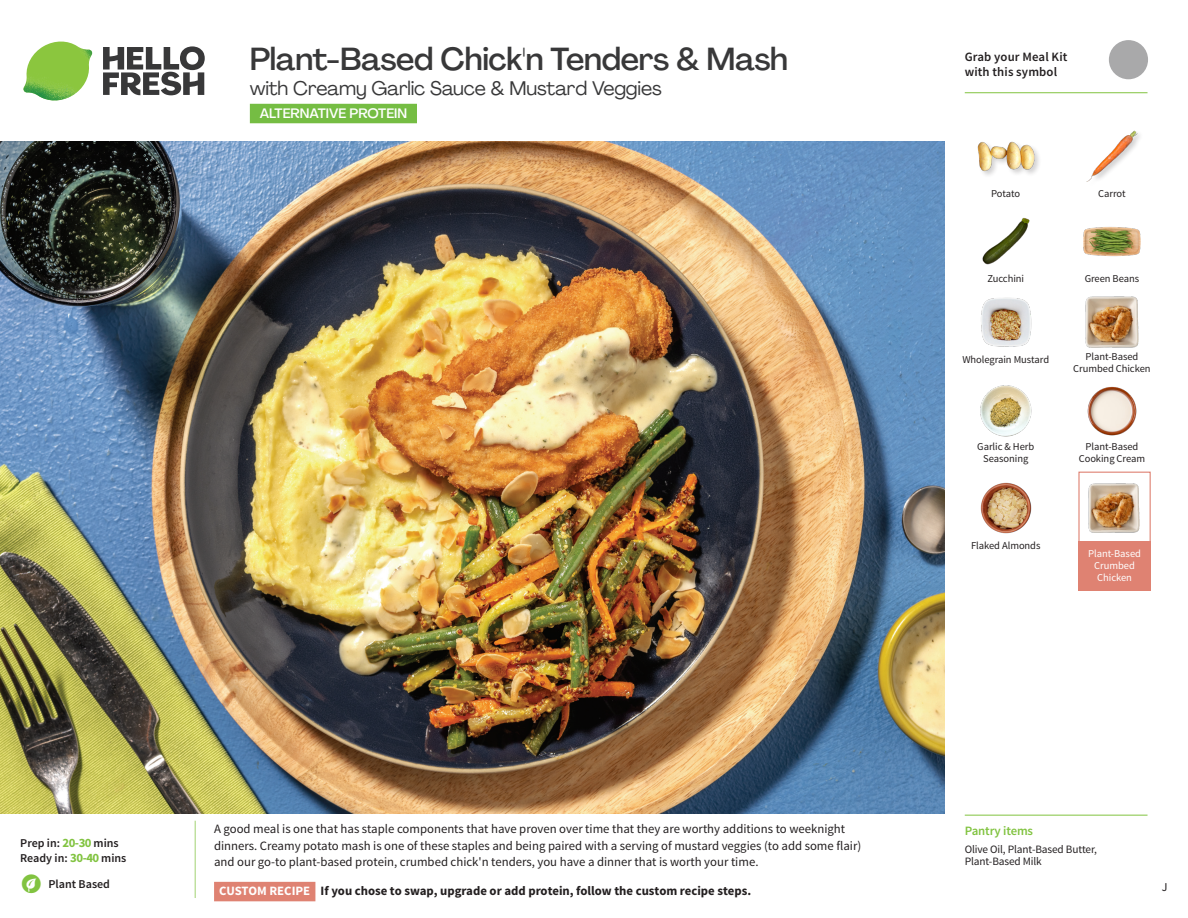
<style>
.page{position:relative;width:1188px;height:918px;background:#fff}
.page>*{position:absolute;margin:0;border:0;box-sizing:border-box;transform-origin:0 0}
._15_Titel_UK{font:500 31.5px "Agrandir";letter-spacing:-.015em;color:#383839}
._15_Titel_UK-2{font:19.5px "Agrandir";letter-spacing:-.01em;color:#383839}
.t1{font:500 13.5px "Agrandir";color:#fff}
.Step_6_Text_AU{font:12.75px/16.5px "Source Sans Pro";color:#231f20}
.Step_6_Text_AU-2{font:700 12.75px "Source Sans Pro";color:#231f20}
.t2{font:600 12.75px/15px "Source Sans Pro";letter-spacing:.01em;color:#231f20}
._04_Headers_Front{font:600 12.75px "Source Sans Pro";letter-spacing:-.01em;color:#81c340}
._04_Intro{font:600 12px "Source Sans Pro";color:#231f20}
.t3{font:12px "Source Sans Pro";color:#231f20}
._05_Pantry{font:11.25px/12px "Source Sans Pro";letter-spacing:-.01em;color:#231f20}
._18_FRONT_ingredient{font:10.5px/12px "Source Sans Pro";letter-spacing:-.005em;color:#231f20;text-align:center}
._18_FRONT_ingredient-2{font:10.5px/12px "Source Sans Pro";letter-spacing:-.005em;color:#fff;text-align:center}
.s1{font-weight:700;font-size:12.75px;color:#81c340}
.s2{color:#fff}
</style>
<div class="page">
<svg style="left:103px;top:46px;width:102px;height:49px"></svg>
<img style="left:23px;top:42px;width:69px;height:59px">
<svg style="left:194px;top:820px;width:122px;height:82px"></svg>
<img style="left:0;top:142px;width:945px;height:672px">
<div style="left:1078px;top:472px;width:73px;height:72px;border:1px solid #df8272"></div>
<div style="left:1078px;top:541px;width:73px;height:50px;background:#df8272"></div>
<img style="left:1089px;top:483px;width:51px;height:50px">
<div style="left:250px;top:104px;width:167px;height:19px;background:#75bd43"></div>
<img style="left:1086px;top:296px;width:52px;height:52px">
<img style="left:1087px;top:386px;width:50px;height:50px">
<img style="left:980px;top:385px;width:52px;height:52px">
<img style="left:980px;top:482px;width:52px;height:52px">
<img style="left:981px;top:297px;width:51px;height:50px">
<img style="left:982px;top:218px;width:48px;height:47px">
<img style="left:1083px;top:227px;width:58px;height:30px">
<div style="left:977px;top:141px;width:65px;height:37px;background:#231f20;opacity:.2"></div>
<img style="left:977px;top:141px;width:57px;height:37px">
<img style="left:1086px;top:130px;width:54px;height:52px">
<hr style="left:965px;top:815px;width:183px;height:1px;background:#81c340">
<svg style="left:1091px;top:40px;width:57px;height:54px"></svg>
<hr style="left:965px;top:92px;width:183px;height:1px;background:#81c340">
<p class="_15_Titel_UK" style="left:250px;top:40px;width:540px">Plant-Based Chick'n Tenders &amp; Mash</p>
<p class="_15_Titel_UK-2" style="left:250px;top:76px;width:413px">with Creamy Garlic Sauce &amp; Mustard Veggies</p>
<p class="t1" style="left:260px;top:105px;width:149px">ALTERNATIVE PROTEIN</p>
<p class="_04_Intro" style="left:20px;top:836px;width:100px">Prep in: <span class="s1">20-30</span> mins</p>
<p class="_04_Intro" style="left:20px;top:851px;width:108px">Ready in: <span class="s1">30-40</span> mins</p>
<p class="_04_Intro" style="left:48px;top:876px;width:63px">Plant Based</p>
<p class="Step_6_Text_AU" style="left:214px;top:821px;width:649px">A good meal is one that has staple components that have proven over time that they are worthy additions to weeknight dinners. Creamy potato mash is one of these staples and being paired with a serving of mustard veggies (to add some flair) and our go-to plant-based protein, crumbed chick'n tenders, you have a dinner that is worth your time.</p>
<p class="Step_6_Text_AU-2" style="left:219px;top:883px;width:533px"><span class="s2">CUSTOM RECIPE</span> If you chose to swap, upgrade or add protein, follow the custom recipe steps.</p>
<p class="t2" style="left:965px;top:50px;width:104px">Grab your Meal Kit with this symbol</p>
<p class="_18_FRONT_ingredient" style="left:991px;top:188px;width:31px">Potato</p>
<p class="_18_FRONT_ingredient" style="left:1098px;top:188px;width:29px">Carrot</p>
<p class="_18_FRONT_ingredient" style="left:987px;top:273px;width:38px">Zucchini</p>
<p class="_18_FRONT_ingredient" style="left:1085px;top:273px;width:56px">Green Beans</p>
<p class="_18_FRONT_ingredient" style="left:962px;top:354px;width:88px">Wholegrain Mustard</p>
<p class="_18_FRONT_ingredient" style="left:1073px;top:351px;width:79px">Plant-Based<br>Crumbed Chicken</p>
<p class="_18_FRONT_ingredient" style="left:977px;top:440px;width:58px">Garlic &amp; Herb<br>Seasoning</p>
<p class="_18_FRONT_ingredient" style="left:1079px;top:440px;width:68px">Plant-Based<br>Cooking Cream</p>
<p class="_18_FRONT_ingredient" style="left:971px;top:540px;width:71px">Flaked Almonds</p>
<p class="_18_FRONT_ingredient-2" style="left:1088px;top:548px;width:54px">Plant-Based<br>Crumbed<br>Chicken</p>
<p class="_04_Headers_Front" style="left:965px;top:822px;width:70px">Pantry items</p>
<p class="_05_Pantry" style="left:965px;top:844px;width:134px">Olive Oil, Plant-Based Butter,<br>Plant-Based Milk</p>
<p class="t3" style="left:1162px;top:879px;width:7px">J</p>
</div>
